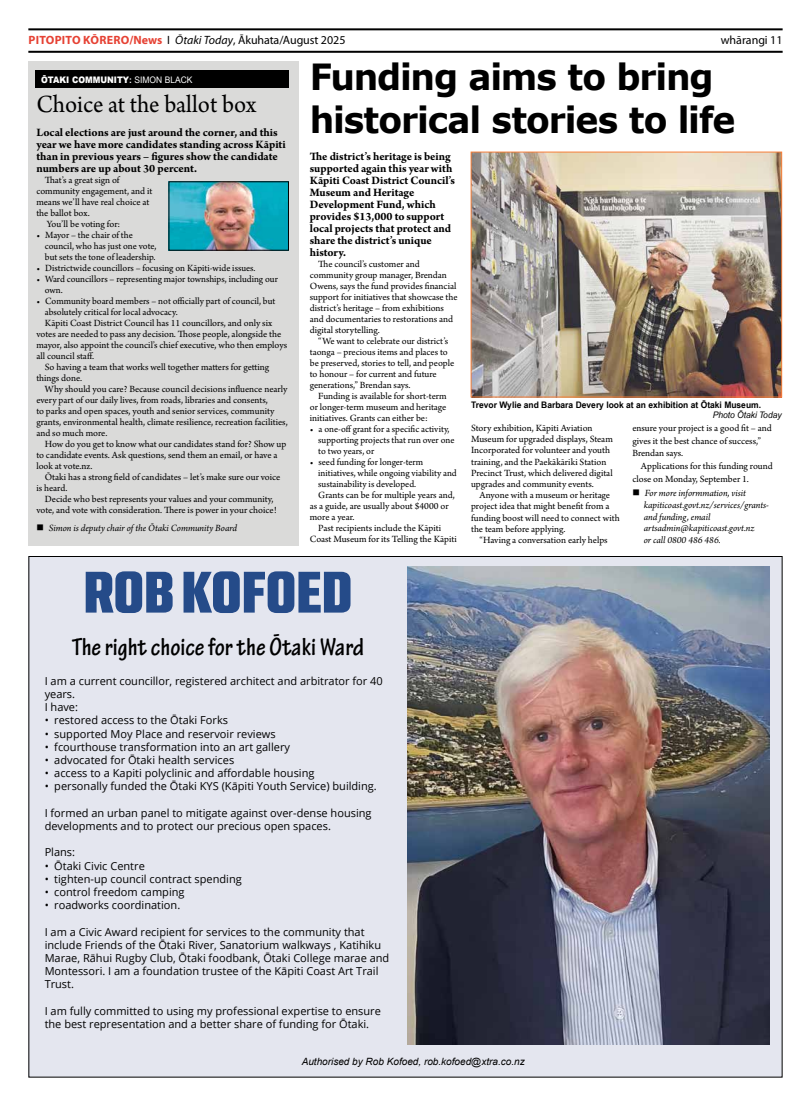
<style>
.page{position:relative;width:811px;height:1106px;background:#fff}
.page>*{position:absolute;margin:0;border:0;box-sizing:border-box;transform-origin:0 0}
.t1{font:700 60px "Monte Stella";color:#254b89}
.t2{font:700 36px/43.2px "Verdana";letter-spacing:-.035em;color:#000;scale:.96 1}
.t3{font:700 condensed 26px "Tekton Pro";color:#000}
.t4{font:26px "Arno Pro";color:#000;scale:.95 1}
.t5{font:700 12px/12px "Arno Pro";letter-spacing:-.005em;color:#000}
.t6{font:12px "Myriad Pro";color:#000}
.t7{font:11px/13.2px "Open Sans";color:#000}
.t8{font:10px/11px "Arno Pro";color:#000}
.t9{font:italic 10px/11.7px "Arno Pro";letter-spacing:-.005em;color:#000}
.t10{font:italic 10px "Arial";color:#000}
.t11{font:700 9px "Arial Narrow";color:#000;scale:1.15 1}
.t12{font:900 9px "Arial";color:#fff;scale:.9 1}
.t13{font:italic 9px "Arial Narrow";color:#000;scale:1.15 1}
.s1{font-weight:700;color:#e64133}
.s2{font-style:italic}
.s3{font-family:"Arial Narrow";font-weight:700}
.s4{font-family:"Arial Narrow";font-weight:400}
</style>
<div class="page">
<hr style="left:28px;top:28px;width:754px;height:2px;background:#000">
<hr style="left:28px;top:51px;width:754px;height:2px;background:#000">
<div style="left:28px;top:61px;width:270px;height:484px;background:#dadad9"></div>
<div style="left:29px;top:556px;width:753px;height:521px;background:#e4e6ef"></div>
<div style="left:35px;top:71px;width:254px;height:17px;background:#000"></div>
<img style="left:170px;top:183px;width:117px;height:66px">
<div style="left:168px;top:181px;width:121px;height:70px;border:1px solid #000"></div>
<img style="left:408px;top:567px;width:362px;height:477px">
<img style="left:473px;top:154px;width:307px;height:241px">
<div style="left:471px;top:152px;width:311px;height:245px;border:1px solid #f77e38"></div>
<p class="t6" style="left:28px;top:33px;width:319px"><span class="s1">PITOPITO KŌRERO/News</span> I <span class="s2">Ōtaki Today</span>, Ākuhata/August 2025</p>
<p class="t6" style="left:720px;top:33px;width:63px">whārangi 11</p>
<p class="t12" style="left:41px;top:73px;width:170px">ŌTAKI COMMUNITY<span class="s3">:</span> <span class="s4">SIMON BLACK</span></p>
<h3 class="t4" style="left:36px;top:90px;width:233px">Choice at the ballot box</h3>
<p class="t5" style="left:36px;top:127px;width:251px">Local elections are just around the corner, and this year we have more candidates standing across Kāpiti than in previous years – figures show the candidate numbers are up about 30 percent.</p>
<p class="t8" style="left:45px;top:175px;width:76px">That’s a great sign of</p>
<p class="t8" style="left:36px;top:186px;width:117px">community engagement, and it</p>
<p class="t8" style="left:36px;top:197px;width:115px">means we’ll have real choice at</p>
<p class="t8" style="left:36px;top:208px;width:55px">the ballot box.</p>
<p class="t8" style="left:47px;top:219px;width:75px">You’ll be voting for:</p>
<p class="t8" style="left:45px;top:230px;width:113px;text-indent:-9px">• Mayor – the chair of the council, who has just one vote, but sets the tone of leadership.</p>
<p class="t8" style="left:36px;top:263px;width:221px">• Districtwide councillors – focusing on Kāpiti-wide issues.</p>
<p class="t8" style="left:45px;top:274px;width:234px;text-indent:-9px">• Ward councillors – representing major townships, including our own.</p>
<p class="t8" style="left:36px;top:296px;width:241px">• Community board members – not officially part of council, but</p>
<p class="t8" style="left:45px;top:307px;width:134px">absolutely critical for local advocacy.</p>
<p class="t8" style="left:45px;top:318px;width:229px">Kāpiti Coast District Council has 11 councillors, and only six</p>
<p class="t8" style="left:36px;top:329px;width:246px">votes are needed to pass any decision. Those people, alongside the</p>
<p class="t8" style="left:36px;top:340px;width:252px">mayor, also appoint the council’s chief executive, who then employs</p>
<p class="t8" style="left:36px;top:351px;width:59px">all council staff.</p>
<p class="t8" style="left:45px;top:362px;width:226px">So having a team that works well together matters for getting</p>
<p class="t8" style="left:36px;top:373px;width:47px">things done.</p>
<p class="t8" style="left:45px;top:384px;width:244px">Why should you care? Because council decisions influence nearly</p>
<p class="t8" style="left:36px;top:395px;width:233px">every part of our daily lives, from roads, libraries and consents,</p>
<p class="t8" style="left:36px;top:406px;width:240px">to parks and open spaces, youth and senior services, community</p>
<p class="t8" style="left:36px;top:417px;width:253px">grants, environmental health, climate resilience, recreation facilities,</p>
<p class="t8" style="left:36px;top:428px;width:72px">and so much more.</p>
<p class="t8" style="left:45px;top:439px;width:243px">How do you get to know what our candidates stand for? Show up</p>
<p class="t8" style="left:36px;top:450px;width:243px">to candidate events. Ask questions, send them an email, or have a</p>
<p class="t8" style="left:36px;top:461px;width:58px">look at vote.nz.</p>
<p class="t8" style="left:45px;top:472px;width:237px">Ōtaki has a strong field of candidates – let’s make sure our voice</p>
<p class="t8" style="left:36px;top:483px;width:33px">is heard.</p>
<p class="t8" style="left:45px;top:494px;width:230px">Decide who best represents your values and your community,</p>
<p class="t8" style="left:36px;top:505px;width:242px">vote, and vote with consideration. There is power in your choice!</p>
<p class="t9" style="left:36px;top:523px;width:202px">■ Simon is deputy chair of the Ōtaki Community Board</p>
<h2 class="t2" style="left:310px;top:55px;width:445px">Funding aims to bring historical stories to life</h2>
<p class="t5" style="left:310px;top:151px;width:147px">The district’s heritage is being supported again this year with<br>Kāpiti Coast District Council’s<br>Museum and Heritage<br>Development Fund, which provides $13,000 to support local projects that protect and share the district’s unique history.</p>
<p class="t8" style="left:310px;top:259px;width:149px;text-indent:8px">The council’s customer and community group manager, Brendan Owens, says the fund provides financial support for initiatives that showcase the district’s heritage – from exhibitions and documentaries to restorations and digital storytelling.</p>
<p class="t8" style="left:310px;top:336px;width:146px;text-indent:8px">“We want to celebrate our district’s taonga – precious items and places to be preserved, stories to tell, and people to honour – for current and future generations,” Brendan says.</p>
<p class="t8" style="left:310px;top:391px;width:138px;text-align:justify;text-indent:8px">Funding is available for short-term or longer-term museum and heritage initiatives. Grants can either be:</p>
<p class="t8" style="left:318px;top:424px;width:138px;text-indent:-9px">• a one-off grant for a specific activity, supporting projects that run over one to two years, or</p>
<p class="t8" style="left:310px;top:457px;width:115px">• seed funding for longer-term</p>
<p class="t8" style="left:318px;top:468px;width:140px">initiatives, while ongoing viability and</p>
<p class="t8" style="left:318px;top:479px;width:99px">sustainability is developed.</p>
<p class="t8" style="left:318px;top:490px;width:138px">Grants can be for multiple years and,</p>
<p class="t8" style="left:310px;top:501px;width:140px">as a guide, are usually about $4000 or</p>
<p class="t8" style="left:310px;top:512px;width:46px">more a year.</p>
<p class="t8" style="left:318px;top:523px;width:124px">Past recipients include the Kāpiti</p>
<p class="t8" style="left:310px;top:534px;width:149px">Coast Museum for its Telling the Kāpiti</p>
<p class="t11" style="left:471px;top:398px;width:254px">Trevor Wylie and Barbara Devery look at an exhibition at Ōtaki Museum.</p>
<p class="t13" style="left:712px;top:408px;width:61px">Photo Ōtaki Today</p>
<p class="t8" style="left:471px;top:423px;width:143px">Story exhibition, Kāpiti Aviation Museum for upgraded displays, Steam Incorporated for volunteer and youth training, and the Paekākāriki Station Precinct Trust, which delivered digital upgrades and community events.</p>
<p class="t8" style="left:471px;top:490px;width:150px;text-indent:8px">Anyone with a museum or heritage project idea that might benefit from a funding boost will need to connect with the team before applying.</p>
<p class="t8" style="left:479px;top:535px;width:130px">“Having a conversation early helps</p>
<p class="t8" style="left:632px;top:422px;width:141px;line-height:12.7px">ensure your project is a good fit – and gives it the best chance of success,”<br>Brendan says.</p>
<p class="t8" style="left:632px;top:460px;width:142px;line-height:12.7px;text-indent:8px">Applications for this funding round close on Monday, September 1.</p>
<p class="t9" style="left:644px;top:488px;width:127px;text-indent:-11px">■ For more informmation, visit kapiticoast.govt.nz/services/grants&shy;and funding, email artsadmin@kapiticoast.govt.nz<br>or call 0800 486 486.</p>
<h1 class="t1" style="left:84px;top:556px;width:270px">ROB KOFOED</h1>
<h3 class="t3" style="left:72px;top:631px;width:293px">The right choice for the Ōtaki Ward</h3>
<p class="t7" style="left:45px;top:674px;width:340px">I am a current councillor, registered architect and arbitrator for 40 years.<br>I have:</p>
<p class="t7" style="left:45px;top:713px;width:185px">• restored access to the Ōtaki Forks</p>
<p class="t7" style="left:45px;top:726px;width:232px">• supported Moy Place and reservoir reviews</p>
<p class="t7" style="left:45px;top:740px;width:247px">• fcourthouse transformation into an art gallery</p>
<p class="t7" style="left:45px;top:753px;width:191px">• advocated for Ōtaki health services</p>
<p class="t7" style="left:45px;top:766px;width:271px">• access to a Kapiti polyclinic and affordable housing</p>
<p class="t7" style="left:45px;top:779px;width:334px">• personally funded the Ōtaki KYS (Kāpiti Youth Service) building.</p>
<p class="t7" style="left:45px;top:806px;width:328px">I formed an urban panel to mitigate against over-dense housing developments and to protect our precious open spaces.</p>
<p class="t7" style="left:45px;top:845px;width:32px">Plans:</p>
<p class="t7" style="left:45px;top:858px;width:102px">• Ōtaki Civic Centre</p>
<p class="t7" style="left:45px;top:872px;width:199px">• tighten-up council contract spending</p>
<p class="t7" style="left:45px;top:885px;width:141px">• control freedom camping</p>
<p class="t7" style="left:45px;top:898px;width:137px">• roadworks coordination.</p>
<p class="t7" style="left:45px;top:924px;width:346px">I am a Civic Award recipient for services to the community that include Friends of the Ōtaki River, Sanatorium walkways , Katihiku Marae, Rāhui Rugby Club, Ōtaki foodbank, Ōtaki College marae and Montessori. I am a foundation trustee of the Kāpiti Coast Art Trail Trust.</p>
<p class="t7" style="left:45px;top:1004px;width:338px">I am fully committed to using my professional expertise to ensure the best representation and a better share of funding for Ōtaki.</p>
<p class="t10" style="left:302px;top:1055px;width:225px">Authorised by Rob Kofoed, rob.kofoed@xtra.co.nz</p>
</div>
